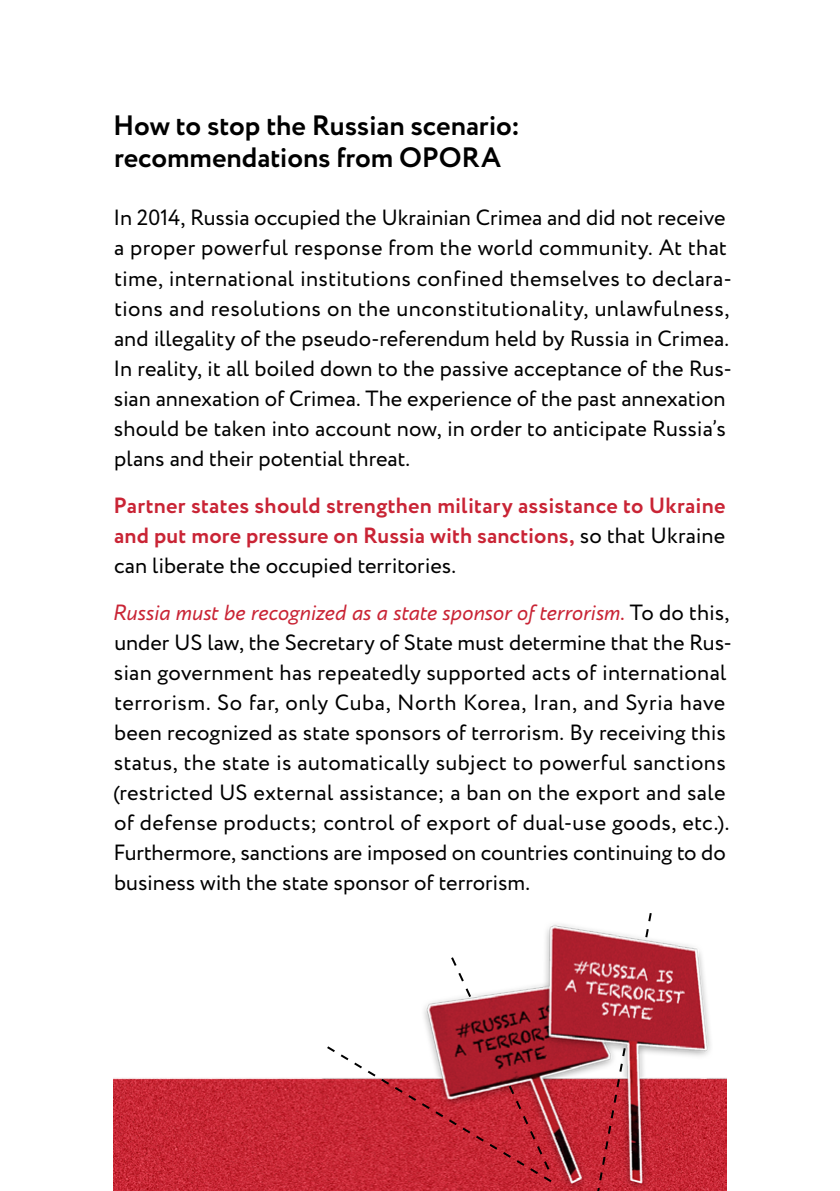
<style>
.page{position:relative;width:840px;height:1191px;background:#fff}
.page>*{position:absolute;margin:0;border:0;box-sizing:border-box;transform-origin:0 0}
.t1{font:700 28px/32px "Circe";letter-spacing:-.005em;color:#000}
.t2{font:22px/30px "Circe";letter-spacing:.005em;color:#000}
.t3{font:700 22px/30px "Circe";letter-spacing:.005em;color:#c92435;text-align:justify}
.s1{font-weight:400;color:#000}
.s2{font-style:italic;color:#c92435}
</style>
<div class="page">
<img style="left:113px;top:924px;width:613px;height:267px">
<svg style="left:449px;top:955px;width:23px;height:44px"></svg>
<svg style="left:325px;top:1044px;width:228px;height:140px;background:#c4424d"></svg>
<svg style="left:594px;top:1046px;width:32px;height:145px;background:#c64b55"></svg>
<svg style="left:643px;top:913px;width:9px;height:26px"></svg>
<p class="t1" style="left:113px;top:111px;width:408px">How to stop the Russian scenario: recommendations from OPORA</p>
<p class="t2" style="left:113px;top:204px;width:620px">In 2014, Russia occupied the Ukrainian Crimea and did not receive a proper powerful response from the world community. At that time, international institutions confined themselves to declara&shy;tions and resolutions on the unconstitutionality, unlawfulness, and illegality of the pseudo-referendum held by Russia in Crimea.<br>In reality, it all boiled down to the passive acceptance of the Rus&shy;sian annexation of Crimea. The experience of the past annexation should be taken into account now, in order to anticipate Russia’s plans and their potential threat.</p>
<p class="t3" style="left:113px;top:491px;width:613px">Partner states should strengthen military assistance to Ukraine and put more pressure on Russia with sanctions, <span class="s1">so that Ukraine can liberate the occupied territories.</span></p>
<p class="t2" style="left:112px;top:598px;width:621px"><span class="s2">Russia must be recognized as a state sponsor of terrorism.</span> To do this, under US law, the Secretary of State must determine that the Rus&shy;sian government has repeatedly supported acts of international terrorism. So far, only Cuba, North Korea, Iran, and Syria have been recognized as state sponsors of terrorism. By receiving this status, the state is automatically subject to powerful sanctions (restricted US external assistance; a ban on the export and sale of defense products; control of export of dual-use goods, etc.).<br>Furthermore, sanctions are imposed on countries continuing to do business with the state sponsor of terrorism.</p>
</div>
